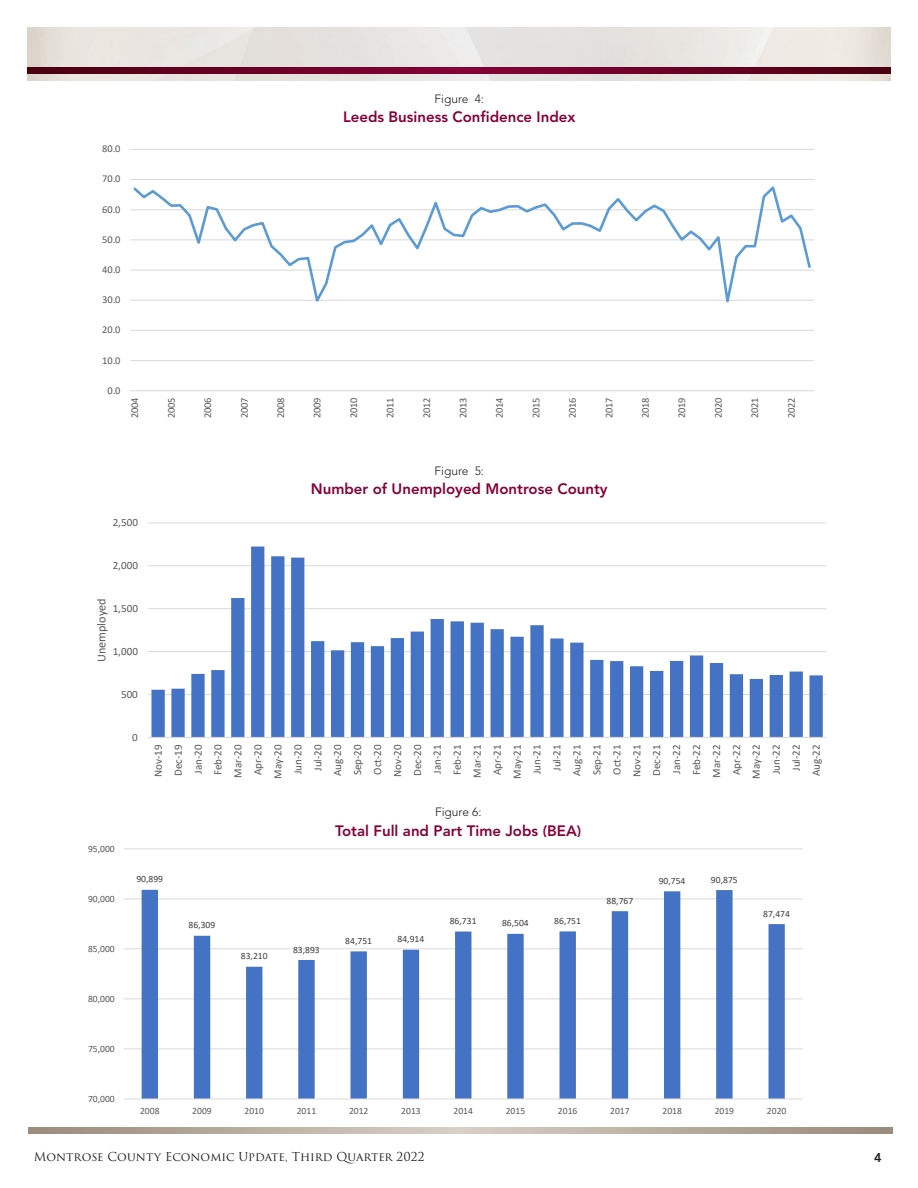
<style>
.page{position:relative;width:918px;height:1188px;background:#fff}
.page>*{position:absolute;margin:0;border:0;box-sizing:border-box;transform-origin:0 0}
.t1{font:800 15px "Avenir";color:#860037}
.t2{font:800 12.75px "Avenir";color:#231f20}
.t3{font:12.3px "Calibri";color:#595959}
.t4{font:12px "Trajan Pro 3";color:#231f20}
.t5{font:300 12px "Avenir";color:#231f20}
.t6{font:11.1px/20px "Calibri";color:#595959;text-align:right}
.t7{font:10.35px "Calibri";color:#595959}
.t8{font:9.6px "Calibri";color:#595959}
.t9{font:9.6px "Calibri";color:#404040}
</style>
<div class="page">
<img style="left:27px;top:27px;width:864px;height:54px">
<svg style="left:27px;top:68px;width:864px;height:6px;background:#680023"></svg>
<svg style="left:28px;top:1128px;width:864px;height:6px;background:#b8ada1"></svg>
<hr style="left:124px;top:1049px;width:679px;height:1px;background:#d9d9d9">
<hr style="left:124px;top:998px;width:679px;height:1px;background:#d9d9d9">
<hr style="left:124px;top:948px;width:679px;height:1px;background:#d9d9d9">
<hr style="left:124px;top:899px;width:679px;height:1px;background:#d9d9d9">
<hr style="left:124px;top:848px;width:679px;height:1px;background:#d9d9d9">
<svg style="left:142px;top:890px;width:643px;height:209px"></svg>
<hr style="left:124px;top:1099px;width:679px;height:1px;background:#d9d9d9">
<hr style="left:130px;top:360px;width:684px;height:1px;background:#d9d9d9">
<hr style="left:130px;top:330px;width:684px;height:1px;background:#d9d9d9">
<hr style="left:130px;top:300px;width:684px;height:1px;background:#d9d9d9">
<hr style="left:130px;top:270px;width:684px;height:1px;background:#d9d9d9">
<hr style="left:130px;top:239px;width:684px;height:1px;background:#d9d9d9">
<hr style="left:130px;top:209px;width:684px;height:1px;background:#d9d9d9">
<hr style="left:130px;top:179px;width:684px;height:1px;background:#d9d9d9">
<hr style="left:130px;top:149px;width:684px;height:1px;background:#d9d9d9">
<hr style="left:130px;top:390px;width:684px;height:1px;background:#d9d9d9">
<svg style="left:131px;top:186px;width:682px;height:117px"></svg>
<hr style="left:148px;top:694px;width:678px;height:1px;background:#d9d9d9">
<hr style="left:148px;top:651px;width:678px;height:1px;background:#d9d9d9">
<hr style="left:148px;top:608px;width:678px;height:1px;background:#d9d9d9">
<hr style="left:148px;top:565px;width:678px;height:1px;background:#d9d9d9">
<hr style="left:148px;top:522px;width:678px;height:1px;background:#d9d9d9">
<svg style="left:151px;top:547px;width:672px;height:190px"></svg>
<hr style="left:148px;top:737px;width:678px;height:1px;background:#d9d9d9">
<p class="t7" style="left:102px;top:142px;width:20px">80.0</p>
<p class="t7" style="left:102px;top:172px;width:20px">70.0</p>
<p class="t7" style="left:102px;top:202px;width:20px">60.0</p>
<p class="t7" style="left:102px;top:232px;width:20px">50.0</p>
<p class="t7" style="left:102px;top:262px;width:20px">40.0</p>
<p class="t7" style="left:102px;top:293px;width:20px">30.0</p>
<p class="t7" style="left:102px;top:323px;width:20px">20.0</p>
<p class="t7" style="left:102px;top:353px;width:20px">10.0</p>
<p class="t7" style="left:107px;top:383px;width:15px">0.0</p>
<p class="t5" style="left:434px;top:92px;width:51px">Figure 4:</p>
<p class="t1" style="left:343px;top:108px;width:234px">Leeds Business Confidence Index</p>
<p class="t7" style="left:128px;top:418px;width:23px;rotate:-90deg">2004</p>
<p class="t7" style="left:164px;top:418px;width:23px;rotate:-90deg">2005</p>
<p class="t7" style="left:201px;top:418px;width:23px;rotate:-90deg">2006</p>
<p class="t7" style="left:237px;top:418px;width:23px;rotate:-90deg">2007</p>
<p class="t7" style="left:274px;top:418px;width:23px;rotate:-90deg">2008</p>
<p class="t7" style="left:310px;top:418px;width:23px;rotate:-90deg">2009</p>
<p class="t7" style="left:346px;top:418px;width:23px;rotate:-90deg">2010</p>
<p class="t7" style="left:383px;top:418px;width:23px;rotate:-90deg">2011</p>
<p class="t7" style="left:419px;top:418px;width:23px;rotate:-90deg">2012</p>
<p class="t7" style="left:456px;top:418px;width:23px;rotate:-90deg">2013</p>
<p class="t7" style="left:492px;top:418px;width:23px;rotate:-90deg">2014</p>
<p class="t7" style="left:529px;top:418px;width:23px;rotate:-90deg">2015</p>
<p class="t7" style="left:565px;top:418px;width:23px;rotate:-90deg">2016</p>
<p class="t7" style="left:602px;top:418px;width:23px;rotate:-90deg">2017</p>
<p class="t7" style="left:638px;top:418px;width:23px;rotate:-90deg">2018</p>
<p class="t7" style="left:675px;top:418px;width:23px;rotate:-90deg">2019</p>
<p class="t7" style="left:711px;top:418px;width:23px;rotate:-90deg">2020</p>
<p class="t7" style="left:748px;top:418px;width:23px;rotate:-90deg">2021</p>
<p class="t7" style="left:784px;top:418px;width:23px;rotate:-90deg">2022</p>
<p class="t5" style="left:434px;top:464px;width:51px">Figure 5:</p>
<p class="t1" style="left:311px;top:480px;width:298px">Number of Unemployed Montrose County</p>
<p class="t6" style="left:113px;top:512px;width:27px">2,500</p>
<p class="t6" style="left:113px;top:555px;width:27px">2,000</p>
<p class="t3" style="left:93px;top:662px;width:65px;rotate:-90deg">Unemployed</p>
<p class="t6" style="left:113px;top:598px;width:27px">1,500</p>
<p class="t6" style="left:113px;top:641px;width:27px">1,000</p>
<p class="t6" style="left:121px;top:684px;width:18px">500</p>
<p class="t8" style="left:88px;top:842px;width:28px">95,000</p>
<p class="t8" style="left:88px;top:892px;width:28px">90,000</p>
<p class="t8" style="left:88px;top:942px;width:28px">85,000</p>
<p class="t8" style="left:88px;top:992px;width:28px">80,000</p>
<p class="t8" style="left:88px;top:1042px;width:28px">75,000</p>
<p class="t8" style="left:88px;top:1092px;width:28px">70,000</p>
<p class="t6" style="left:132px;top:727px;width:7px">0</p>
<p class="t6" style="left:148px;top:779px;width:36px;rotate:-90deg">Nov-19<br>Dec-19<br>Jan-20<br>Feb-20<br>Mar-20<br>Apr-20<br>May-20<br>Jun-20<br>Jul-20<br>Aug-20<br>Sep-20<br>Oct-20<br>Nov-20<br>Dec-20<br>Jan-21<br>Feb-21<br>Mar-21<br>Apr-21<br>May-21<br>Jun-21<br>Jul-21<br>Aug-21<br>Sep-21<br>Oct-21<br>Nov-21<br>Dec-21<br>Jan-22<br>Feb-22<br>Mar-22<br>Apr-22<br>May-22<br>Jun-22<br>Jul-22<br>Aug-22</p>
<p class="t5" style="left:435px;top:805px;width:48px">Figure 6:</p>
<p class="t1" style="left:335px;top:822px;width:248px">Total Full and Part Time Jobs (BEA)</p>
<p class="t9" style="left:136px;top:873px;width:28px">90,899</p>
<p class="t9" style="left:189px;top:919px;width:28px">86,309</p>
<p class="t9" style="left:241px;top:950px;width:28px">83,210</p>
<p class="t9" style="left:293px;top:943px;width:28px">83,893</p>
<p class="t9" style="left:345px;top:934px;width:28px">84,751</p>
<p class="t9" style="left:398px;top:932px;width:28px">84,914</p>
<p class="t9" style="left:450px;top:914px;width:28px">86,731</p>
<p class="t9" style="left:502px;top:917px;width:28px">86,504</p>
<p class="t9" style="left:554px;top:914px;width:28px">86,751</p>
<p class="t9" style="left:607px;top:894px;width:28px">88,767</p>
<p class="t9" style="left:659px;top:874px;width:28px">90,754</p>
<p class="t9" style="left:711px;top:873px;width:28px">90,875</p>
<p class="t9" style="left:763px;top:907px;width:28px">87,474</p>
<p class="t8" style="left:140px;top:1104px;width:21px">2008</p>
<p class="t8" style="left:192px;top:1104px;width:21px">2009</p>
<p class="t8" style="left:245px;top:1104px;width:21px">2010</p>
<p class="t8" style="left:297px;top:1104px;width:21px">2011</p>
<p class="t8" style="left:349px;top:1104px;width:21px">2012</p>
<p class="t8" style="left:401px;top:1104px;width:21px">2013</p>
<p class="t8" style="left:454px;top:1104px;width:21px">2014</p>
<p class="t8" style="left:506px;top:1104px;width:21px">2015</p>
<p class="t8" style="left:558px;top:1104px;width:21px">2016</p>
<p class="t8" style="left:610px;top:1104px;width:21px">2017</p>
<p class="t8" style="left:662px;top:1104px;width:21px">2018</p>
<p class="t8" style="left:715px;top:1104px;width:21px">2019</p>
<p class="t8" style="left:767px;top:1104px;width:21px">2020</p>
<p class="t4" style="left:34px;top:1148px;width:392px">Montrose County Economic Update, Third Quarter 2022</p>
<p class="t2" style="left:874px;top:1150px;width:9px">4</p>
</div>
